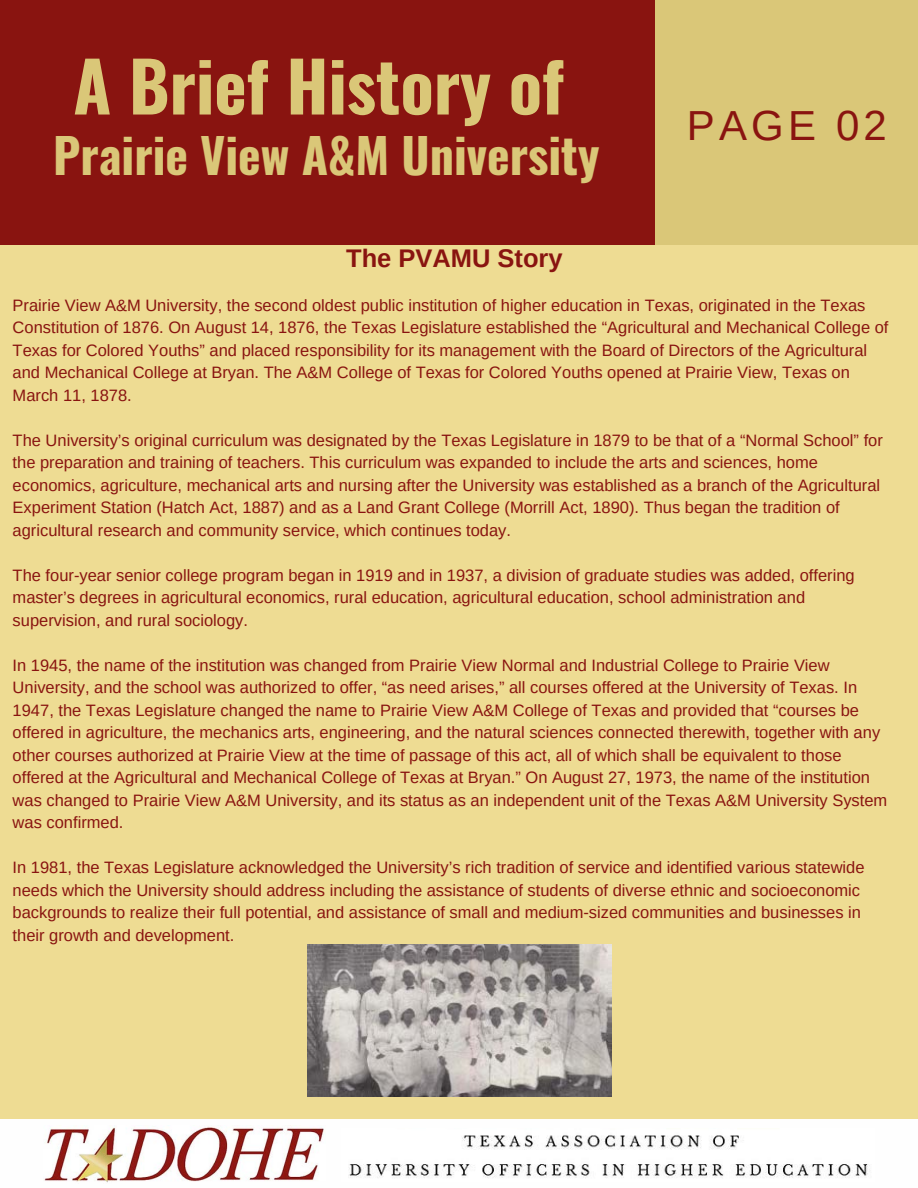
<style>
.page{position:relative;width:918px;height:1188px;background:#eedc93}
.page>*{position:absolute;margin:0;border:0;box-sizing:border-box;transform-origin:0 0}
.t1{font:700 69px "Oswald";color:#dac778}
.t2{font:700 48px "Oswald";color:#dac778}
.t3{font:42px "Arimo";letter-spacing:.1em;color:#891410}
.t4{font:700 25.5px "Arimo";color:#891410}
.t5{font:16.5px/22.5px "Arimo";color:#891410}
</style>
<div class="page">
<div style="left:0;top:0;width:918px;height:244px;background:#dac778"></div>
<div style="left:0;top:0;width:655px;height:244px;background:#891410"></div>
<div style="left:0;top:1119px;width:918px;height:69px;background:#fefefe"></div>
<img style="left:44px;top:1126px;width:280px;height:57px">
<img style="left:349px;top:1135px;width:519px;height:43px">
<img style="left:307px;top:945px;width:304px;height:151px">
<p class="t1" style="left:73px;top:32px;width:492px">A Brief History of</p>
<p class="t2" style="left:53px;top:118px;width:548px">Prairie View A&amp;M University</p>
<p class="t3" style="left:687px;top:102px;width:202px">PAGE 02</p>
<p class="t4" style="left:346px;top:244px;width:218px">The PVAMU Story</p>
<p class="t5" style="left:13px;top:294px;width:877px">Prairie View A&amp;M University, the second oldest public institution of higher education in Texas, originated in the Texas Constitution of 1876. On August 14, 1876, the Texas Legislature established the “Agricultural and Mechanical College of Texas for Colored Youths” and placed responsibility for its management with the Board of Directors of the Agricultural and Mechanical College at Bryan. The A&amp;M College of Texas for Colored Youths opened at Prairie View, Texas on March 11, 1878.</p>
<p class="t5" style="left:13px;top:429px;width:872px">The University’s original curriculum was designated by the Texas Legislature in 1879 to be that of a “Normal School” for the preparation and training of teachers. This curriculum was expanded to include the arts and sciences, home economics, agriculture, mechanical arts and nursing after the University was established as a branch of the Agricultural Experiment Station (Hatch Act, 1887) and as a Land Grant College (Morrill Act, 1890). Thus began the tradition of agricultural research and community service, which continues today.</p>
<p class="t5" style="left:13px;top:564px;width:844px">The four-year senior college program began in 1919 and in 1937, a division of graduate studies was added, offering master’s degrees in agricultural economics, rural education, agricultural education, school administration and supervision, and rural sociology.</p>
<p class="t5" style="left:13px;top:654px;width:876px">In 1945, the name of the institution was changed from Prairie View Normal and Industrial College to Prairie View University, and the school was authorized to offer, “as need arises,” all courses offered at the University of Texas. In 1947, the Texas Legislature changed the name to Prairie View A&amp;M College of Texas and provided that “courses be offered in agriculture, the mechanics arts, engineering, and the natural sciences connected therewith, together with any other courses authorized at Prairie View at the time of passage of this act, all of which shall be equivalent to those offered at the Agricultural and Mechanical College of Texas at Bryan.” On August 27, 1973, the name of the institution was changed to Prairie View A&amp;M University, and its status as an independent unit of the Texas A&amp;M University System was confirmed.</p>
<p class="t5" style="left:13px;top:856px;width:854px">In 1981, the Texas Legislature acknowledged the University’s rich tradition of service and identified various statewide needs which the University should address including the assistance of students of diverse ethnic and socioeconomic backgrounds to realize their full potential, and assistance of small and medium-sized communities and businesses in their growth and development.</p>
</div>
